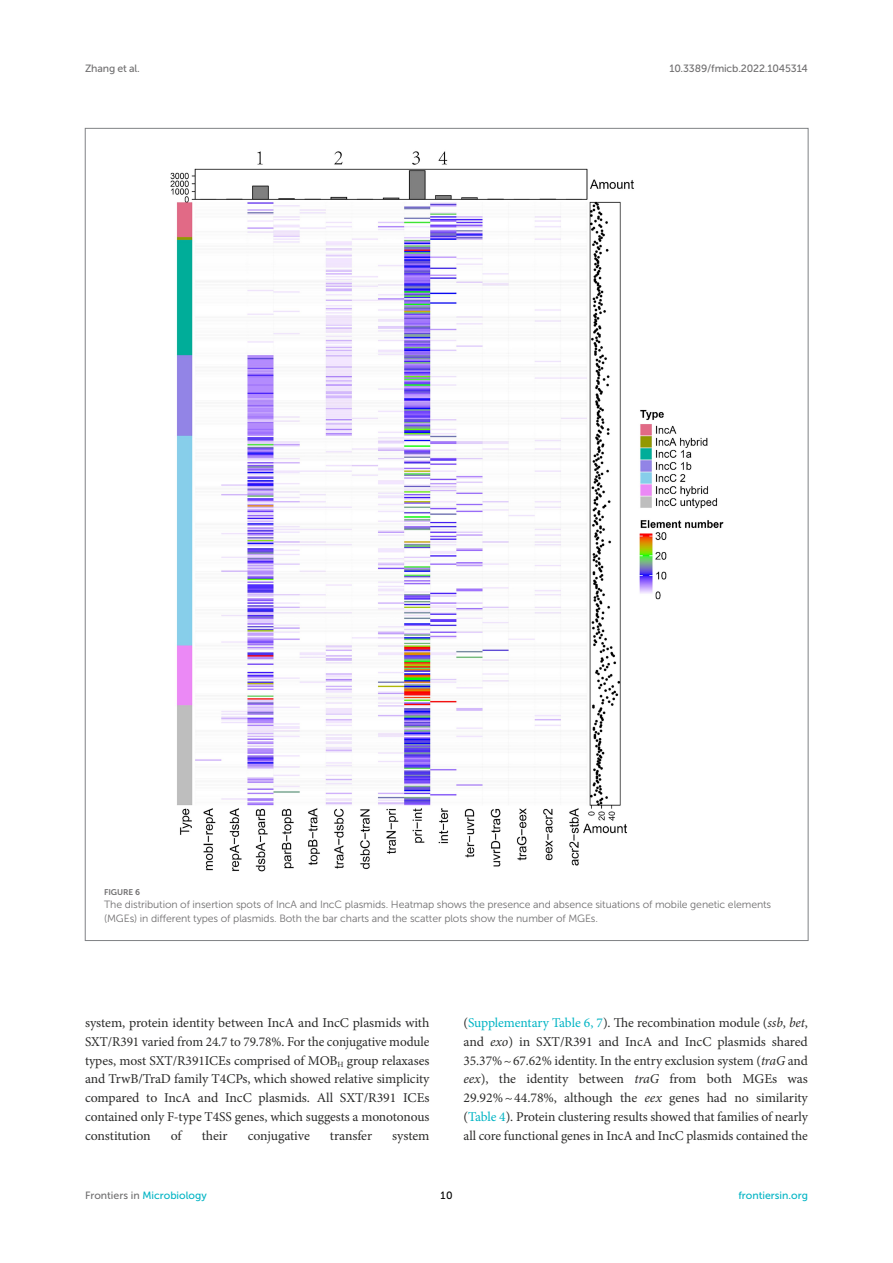
<style>
.page{position:relative;width:893px;height:1263px;background:#fff}
.page>*{position:absolute;margin:0;border:0;box-sizing:border-box;transform-origin:0 0}
.TEXT_FLUSH{font:13.5px/18.8px "Minion Pro";letter-spacing:-.01em;color:#2b2b2a;text-align:justify}
.FIG_LEG{font:10.5px/13.5px "Museo Sans 300";letter-spacing:-.01em;color:#706f70}
.t1{font:10.5px "Museo Sans 500";color:#00b4c4}
.t2{font:10.5px "Museo Sans 500";letter-spacing:-.015em;color:#706f70}
.t3{font:10.5px "Museo Sans 500";color:#000}
.FIG_HD{font:8.25px "Museo Sans 700";letter-spacing:-.01em;color:#706f70}
.s1{color:#00b4c4}
.s2{font-style:italic}
.s3{color:#706f70}
</style>
<div class="page">
<img style="left:170px;top:151px;width:554px;height:721px">
<p class="t2" style="left:85px;top:63px;width:56px">Zhang et al.</p>
<p class="t2" style="left:669px;top:63px;width:140px">10.3389/fmicb.2022.1045314</p>
<p class="FIG_HD" style="left:104px;top:887px;width:37px">FIGURE 6</p>
<p class="FIG_LEG" style="left:104px;top:898px;width:669px">The distribution of insertion spots of IncA and IncC plasmids. Heatmap shows the presence and absence situations of mobile genetic elements (MGEs) in different types of plasmids. Both the bar charts and the scatter plots show the number of MGEs.</p>
<p class="TEXT_FLUSH" style="left:85px;top:1013px;width:346px">system, protein identity between IncA and IncC plasmids with SXT/R391 varied from 24.7 to 79.78%. For the conjugative module types, most SXT/R391ICEs comprised of MOB<sub>H</sub> group relaxases and TrwB/TraD family T4CPs, which showed relative simplicity compared to IncA and IncC plasmids. All SXT/R391 ICEs contained only F-type T4SS genes, which suggests a monotonous constitution</p>
<p class="TEXT_FLUSH" style="left:171px;top:1126px;width:12px">of</p>
<p class="TEXT_FLUSH" style="left:202px;top:1126px;width:27px">their</p>
<p class="TEXT_FLUSH" style="left:248px;top:1126px;width:64px">conjugative</p>
<p class="TEXT_FLUSH" style="left:330px;top:1126px;width:44px">transfer</p>
<p class="TEXT_FLUSH" style="left:392px;top:1126px;width:39px">system</p>
<p class="TEXT_FLUSH" style="left:463px;top:1013px;width:346px">(<span class="s1">Supplementary Table 6, 7</span>). The recombination module (<span class="s2">ssb</span>, <span class="s2">bet</span>, and <span class="s2">exo</span>) in SXT/R391 and IncA and IncC plasmids shared 35.37%~67.62% identity. In the entry exclusion system (<span class="s2">traG</span> and <span class="s2">eex</span>), the identity between <span class="s2">traG</span> from both MGEs was 29.92%~44.78%, although the <span class="s2">eex</span> genes had no similarity (<span class="s1">Table 4</span>). Protein clustering results showed that families of nearly all core functional genes in IncA and IncC plasmids contained the</p>
<p class="t1" style="left:85px;top:1190px;width:123px"><span class="s3">Frontiers in</span> Microbiology</p>
<p class="t3" style="left:440px;top:1190px;width:14px">10</p>
<p class="t1" style="left:738px;top:1190px;width:71px">frontiersin.org</p>
</div>
